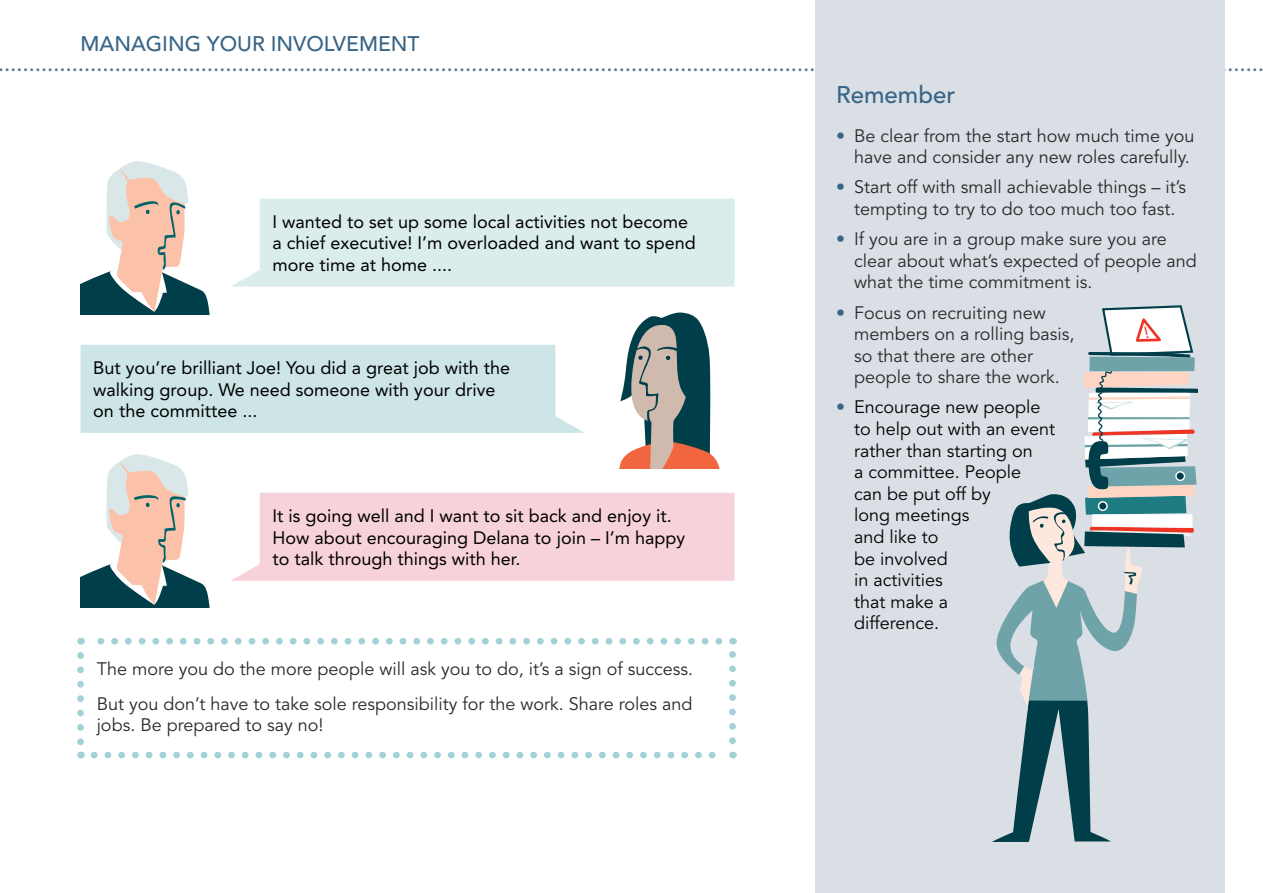
<style>
.page{position:relative;width:1263px;height:893px;background:#fff}
.page>*{position:absolute;margin:0;border:0;box-sizing:border-box;transform-origin:0 0}
.Heading{font:500 24px "Avenir LT";color:#386586}
.t1{font:500 21px "Avenir LT";color:#386586}
.Remember_bullet{font:18px/21.6px "Avenir LT";color:#29292a}
.t2{font:18px/21.6px "Avenir LT";color:#000}
.Remember_bullet-2{font:18px/21.6px "Avenir LT";color:#000}
.Body{font:18px/21.6px "Avenir LT";color:#29292a}
.s1{color:#386586}
</style>
<div class="page">
<svg style="left:0;top:68px;width:1263px;height:3px"></svg>
<div style="left:815px;top:0;width:409px;height:893px;background:#dadee5"></div>
<div style="left:231px;top:199px;width:504px;height:88px;background:#dbeced"></div>
<div style="left:231px;top:493px;width:504px;height:88px;background:#f8d2db"></div>
<div style="left:81px;top:345px;width:503px;height:88px;background:#cde5e7"></div>
<svg style="left:619px;top:312px;width:101px;height:156px"></svg>
<svg style="left:94px;top:752px;width:622px;height:6px"></svg>
<svg style="left:77px;top:655px;width:7px;height:103px"></svg>
<svg style="left:729px;top:638px;width:7px;height:103px"></svg>
<svg style="left:81px;top:638px;width:638px;height:7px"></svg>
<svg style="left:81px;top:161px;width:129px;height:153px"></svg>
<svg style="left:81px;top:454px;width:129px;height:153px"></svg>
<svg style="left:992px;top:305px;width:205px;height:537px"></svg>
<p class="t1" style="left:81px;top:32px;width:341px">MANAG ING YOUR INVOLVEM ENT</p>
<p class="t2" style="left:272px;top:211px;width:425px">I wanted to set up some local activities not become a chief executive! I’m overloaded and want to spend more time at home ....</p>
<p class="t2" style="left:93px;top:357px;width:418px">But you’re brilliant Joe! You did a great job with the walking group. We need someone with your drive on the committee ...</p>
<p class="t2" style="left:272px;top:505px;width:414px">It is going well and I want to sit back and enjoy it.<br>How about encouraging Delana to join – I’m happy to talk through things with her.</p>
<p class="Body" style="left:97px;top:659px;width:598px">The more you do the more people will ask you to do, it’s a sign of success.</p>
<p class="Body" style="left:97px;top:693px;width:597px">But you don’t have to take sole responsibility for the work. Share roles and jobs. Be prepared to say no!</p>
<p class="Heading" style="left:836px;top:81px;width:121px">REMEMBER</p>
<p class="Remember_bullet" style="left:836px;top:125px;width:360px;text-align:right"><span class="s1">•</span> Be clear from the start how much time you have and consider any new roles carefully.</p>
<p class="Remember_bullet" style="left:836px;top:177px;width:351px;text-align:center"><span class="s1">•</span> Start off with small achievable things – it’s tempting to try to do too much too fast.</p>
<p class="Remember_bullet" style="left:854px;top:229px;width:344px;text-indent:-18px"><span class="s1">•</span> If you are in a group make sure you are clear about what’s expected of people and what the time commitment is.</p>
<p class="Remember_bullet" style="left:854px;top:302px;width:222px;text-indent:-18px"><span class="s1">•</span> Focus on recruiting new members on a rolling basis, so that there are other people to share the work.</p>
<p class="Remember_bullet-2" style="left:854px;top:397px;width:202px;text-indent:-18px"><span class="s1">•</span> Encourage new people to help out with an event rather than starting on<br>a committee. People<br>can be put off by<br>long meetings<br>and like to<br>be involved<br>in activities<br>that make a<br>difference.</p>
</div>
